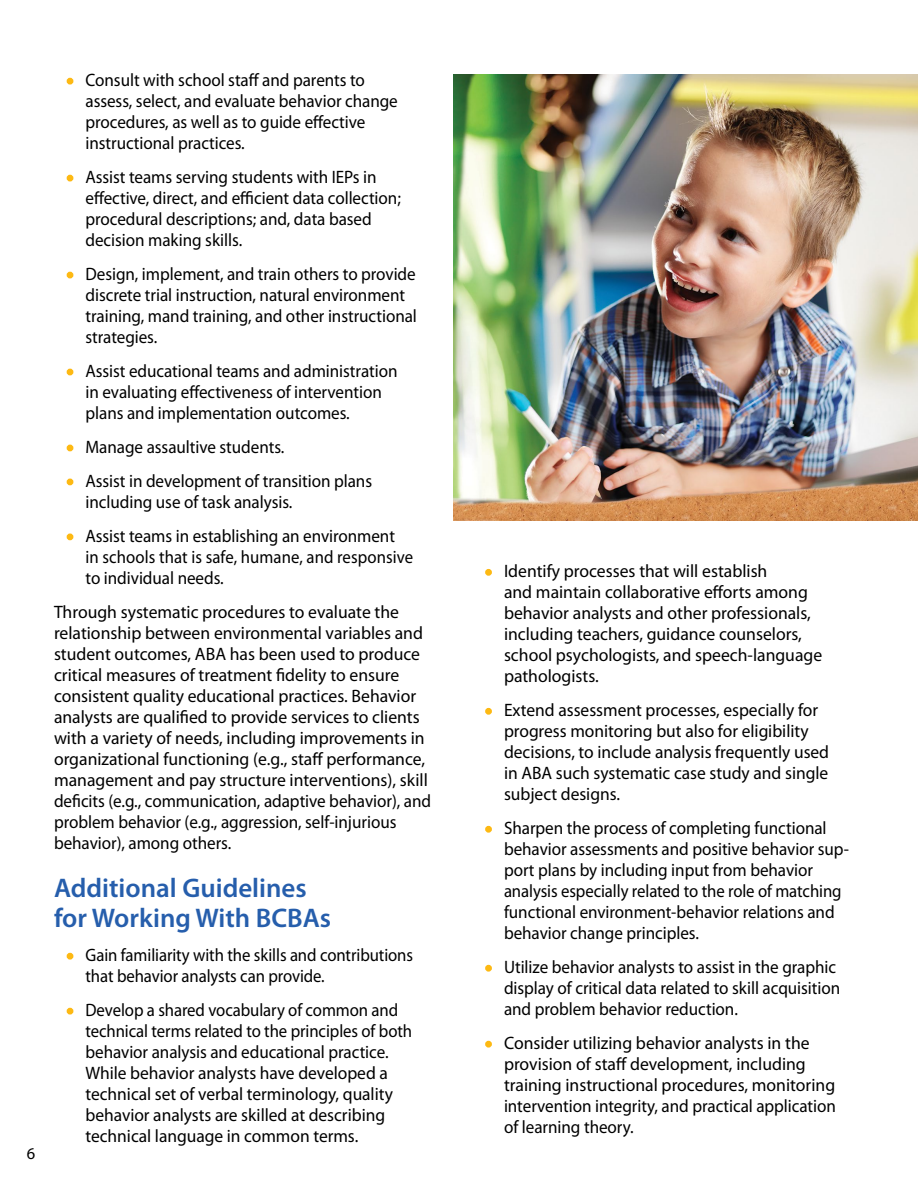
<style>
.page{position:relative;width:918px;height:1188px;background:#fff}
.page>*{position:absolute;margin:0;border:0;box-sizing:border-box;transform-origin:0 0}
.Heading_-_Level_1{font:600 27px/30px "Myriad Pro";color:#265eac}
.Bullet_-_Level_1_-_N{font:18px/21px "Myriad Pro";letter-spacing:-.005em;color:#000;scale:.95 1}
.Bullet_-_Level_1_-_N-2{font:18px/21px "Myriad Pro";letter-spacing:-.005em;color:#000}
.Text_-_Level_1{font:18px/21px "Myriad Pro";color:#000}
.Bullet_-_Level_1_-_N-3{font:18px/21px "Myriad Pro";letter-spacing:-.005em;color:#000;scale:.93 1}
.t1{font:16.5px "Myriad Pro";color:#000}
.s1{color:#fdb913}
</style>
<div class="page">
<div style="left:67px;top:78px;width:6px;height:7px;border:3px solid #fdb913;border-radius:50%"></div>
<svg style="left:67px;top:175px;width:6px;height:6px"></svg>
<svg style="left:67px;top:272px;width:6px;height:6px"></svg>
<svg style="left:67px;top:369px;width:6px;height:6px"></svg>
<svg style="left:67px;top:445px;width:6px;height:6px"></svg>
<svg style="left:67px;top:479px;width:6px;height:6px"></svg>
<svg style="left:67px;top:534px;width:6px;height:6px"></svg>
<div style="left:67px;top:953px;width:6px;height:7px;border:3px solid #fdb913;border-radius:50%"></div>
<div style="left:67px;top:1008px;width:6px;height:7px;border:3px solid #fdb913;border-radius:50%"></div>
<img style="left:454px;top:75px;width:464px;height:445px">
<div style="left:485px;top:569px;width:7px;height:7px;border:3px solid #fdb913;border-radius:50%"></div>
<div style="left:485px;top:708px;width:7px;height:7px;border:3px solid #fdb913;border-radius:50%"></div>
<div style="left:485px;top:826px;width:7px;height:7px;border:3px solid #fdb913;border-radius:50%"></div>
<div style="left:485px;top:965px;width:7px;height:7px;border:3px solid #fdb913;border-radius:50%"></div>
<div style="left:485px;top:1041px;width:7px;height:7px;border:3px solid #fdb913;border-radius:50%"></div>
<p class="t1" style="left:27px;top:1145px;width:10px">6</p>
<p class="Bullet_-_Level_1_-_N" style="left:86px;top:70px;width:330px;text-indent:-18px"><span class="s1">•</span> Consult with school staff and parents to assess, select, and evaluate behavior change procedures, as well as to guide effective instructional practices.</p>
<p class="Bullet_-_Level_1_-_N" style="left:86px;top:167px;width:333px;text-indent:-18px"><span class="s1">•</span> Assist teams serving students with IEPs in effective, direct, and efficient data collection; procedural descriptions; and, data based decision making skills.</p>
<p class="Bullet_-_Level_1_-_N" style="left:86px;top:264px;width:350px;text-indent:-18px"><span class="s1">•</span> Design, implement, and train others to provide discrete trial instruction, natural environment training, mand training, and other instructional strategies.</p>
<p class="Bullet_-_Level_1_-_N" style="left:86px;top:361px;width:330px;text-indent:-18px"><span class="s1">•</span> Assist educational teams and administration in evaluating effectiveness of intervention plans and implementation outcomes.</p>
<p class="Bullet_-_Level_1_-_N" style="left:68px;top:437px;width:230px"><span class="s1">•</span> Manage assaultive students.</p>
<p class="Bullet_-_Level_1_-_N" style="left:86px;top:470px;width:303px;text-indent:-18px"><span class="s1">•</span> Assist in development of transition plans including use of task analysis.</p>
<p class="Bullet_-_Level_1_-_N" style="left:86px;top:525px;width:346px;text-indent:-18px"><span class="s1">•</span> Assist teams in establishing an environment<br>in schools that is safe, humane, and responsive to individual needs.</p>
<p class="Text_-_Level_1" style="left:54px;top:601px;width:379px">Through systematic procedures to evaluate the relationship between environmental variables and student outcomes, ABA has been used to produce critical measures of treatment fidelity to ensure consistent quality educational practices. Behavior analysts are qualified to provide services to clients with a variety of needs, including improvements in organizational functioning (e.g., staff performance, management and pay structure interventions), skill deficits (e.g., communication, adaptive behavior), and problem behavior (e.g., aggression, self-injurious behavior), among others.</p>
<h2 class="Heading_-_Level_1" style="left:54px;top:873px;width:279px">Additional Guidelines for Working With BCBAs</h2>
<p class="Bullet_-_Level_1_-_N-3" style="left:86px;top:945px;width:354px;text-indent:-18px"><span class="s1">•</span> Gain familiarity with the skills and contributions that behavior analysts can provide.</p>
<p class="Bullet_-_Level_1_-_N-3" style="left:86px;top:1000px;width:353px;text-indent:-18px"><span class="s1">•</span> Develop a shared vocabulary of common and technical terms related to the principles of both behavior analysis and educational practice.<br>While behavior analysts have developed a technical set of verbal terminology, quality behavior analysts are skilled at describing technical language in common terms.</p>
<p class="Bullet_-_Level_1_-_N-2" style="left:504px;top:561px;width:320px;text-indent:-18px"><span class="s1">•</span> Identify processes that will establish<br>and maintain collaborative efforts among behavior analysts and other professionals, including teachers, guidance counselors, school psychologists, and speech-language pathologists.</p>
<p class="Bullet_-_Level_1_-_N-2" style="left:504px;top:700px;width:327px;text-indent:-18px"><span class="s1">•</span> Extend assessment processes, especially for progress monitoring but also for eligibility decisions, to include analysis frequently used in ABA such systematic case study and single subject designs.</p>
<p class="Bullet_-_Level_1_-_N" style="left:504px;top:818px;width:365px;text-indent:-18px"><span class="s1">•</span> Sharpen the process of completing functional behavior assessments and positive behavior sup&shy;port plans by including input from behavior analysis especially related to the role of matching functional environment-behavior relations and behavior change principles.</p>
<p class="Bullet_-_Level_1_-_N" style="left:504px;top:957px;width:356px;text-indent:-18px"><span class="s1">•</span> Utilize behavior analysts to assist in the graphic display of critical data related to skill acquisition and problem behavior reduction.</p>
<p class="Bullet_-_Level_1_-_N-2" style="left:504px;top:1033px;width:334px;text-indent:-18px"><span class="s1">•</span> Consider utilizing behavior analysts in the provision of staff development, including training instructional procedures, monitoring intervention integrity, and practical application of learning theory.</p>
</div>
